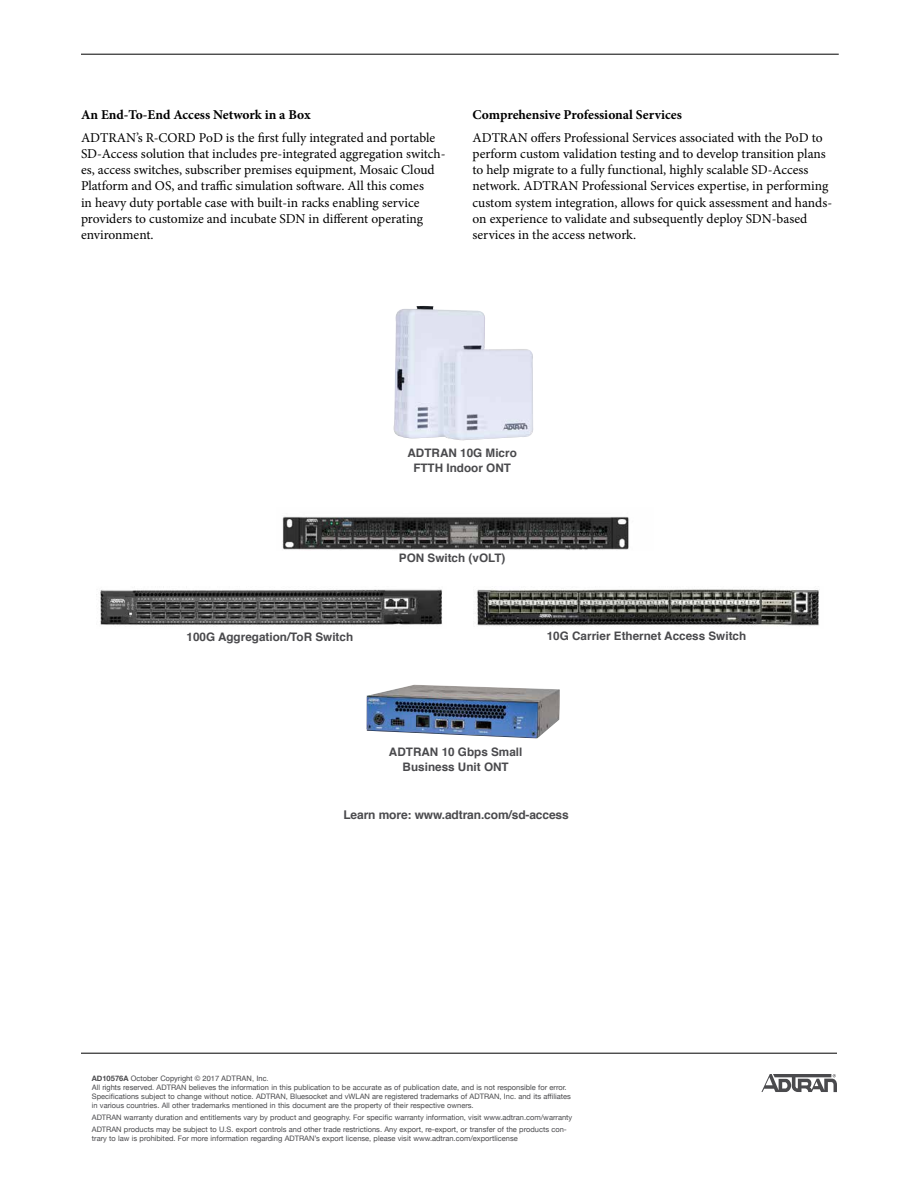
<style>
.page{position:relative;width:918px;height:1188px;background:#fff}
.page>*{position:absolute;margin:0;border:0;box-sizing:border-box;transform-origin:0 0}
.t1{font:13.5px/16.2px "Minion Pro";color:#000}
.t2{font:700 13.5px "Minion Pro";color:#000}
.t3{font:700 12px "Helvetica";letter-spacing:-.01em;color:#4a4a4d}
.t4{font:700 11.7px/15px "Helvetica";color:#4a4a4d;text-align:center}
.t5{font:7.5px/9px "Helvetica Neue";color:#4a4a4d}
.t6{font:7.5px "Helvetica";color:#4a4a4d}
.s1{font-family:"Helvetica Neue";font-weight:700}
.s2{font-family:"Helvetica Neue"}
.s3{font-family:"Helvetica"}
</style>
<div class="page">
<hr style="left:81px;top:54px;width:758px;height:1px;background:#000">
<hr style="left:81px;top:1053px;width:756px;height:1px;background:#000">
<svg style="left:761px;top:1074px;width:76px;height:18px"></svg>
<img style="left:393px;top:306px;width:140px;height:135px">
<img style="left:367px;top:685px;width:193px;height:53px">
<img style="left:100px;top:589px;width:343px;height:36px">
<img style="left:475px;top:589px;width:345px;height:38px">
<img style="left:282px;top:516px;width:347px;height:34px">
<p class="t2" style="left:81px;top:105px;width:231px">An End-To-End Access Network in a Box</p>
<p class="t1" style="left:81px;top:129px;width:366px">ADTRAN’s R-CORD PoD is the first fully integrated and portable SD-Access solution that includes pre-integrated aggregation switch&shy;es, access switches, subscriber premises equipment, Mosaic Cloud Platform and OS, and traffic simulation software. All this comes<br>in heavy duty portable case with built-in racks enabling service providers to customize and incubate SDN in different operating environment.</p>
<p class="t2" style="left:472px;top:105px;width:211px">Comprehensive Professional Services</p>
<p class="t1" style="left:472px;top:129px;width:361px">ADTRAN offers Professional Services associated with the PoD to perform custom validation testing and to develop transition plans to help migrate to a fully functional, highly scalable SD-Access network. ADTRAN Professional Services expertise, in performing custom system integration, allows for quick assessment and hands&shy;on experience to validate and subsequently deploy SDN-based services in the access network.</p>
<p class="t4" style="left:407px;top:446px;width:111px">ADTRAN 10G Micro<br>FTTH Indoor ONT</p>
<p class="t4" style="left:399px;top:551px;width:108px">PON Switch (vOLT)</p>
<p class="t4" style="left:187px;top:630px;width:168px">100G Aggregation/ToR Switch</p>
<p class="t4" style="left:547px;top:629px;width:201px">10G Carrier Ethernet Access Switch</p>
<p class="t4" style="left:389px;top:744px;width:135px">ADTRAN 10 Gbps Small<br>Business Unit ONT</p>
<p class="t3" style="left:343px;top:805px;width:227px">Learn more: www.adtran.com/sd-access</p>
<p class="t6" style="left:92px;top:1072px;width:178px"><span class="s1">AD10576A</span> <span class="s2">October</span> Copyright © 2017 ADTRAN, Inc.</p>
<p class="t5" style="left:92px;top:1083px;width:481px"><span class="s3">All rights reserved.</span> ADTRAN believes the information in this publication to be accurate as of publication date, and is not responsible for error.<br>Specifications subject to change without notice. ADTRAN, Bluesocket and vWLAN are registered trademarks of ADTRAN, Inc. and its affiliates in various countries. All other trademarks mentioned in this document are the property of their respective owners.</p>
<p class="t5" style="left:92px;top:1111px;width:482px;line-height:12.3px">ADTRAN warranty duration and entitlements vary by product and geography. For specific warranty information, visit www.adtran.com/warranty<br>ADTRAN products may be subject to U.S. export controls and other trade restrictions. Any export, re-export, or transfer of the products con-</p>
<p class="t5" style="left:92px;top:1134px;width:428px">trary to law is prohibited. For more information regarding ADTRAN’s export license, please visit www.adtran.com/exportlicense</p>
</div>
